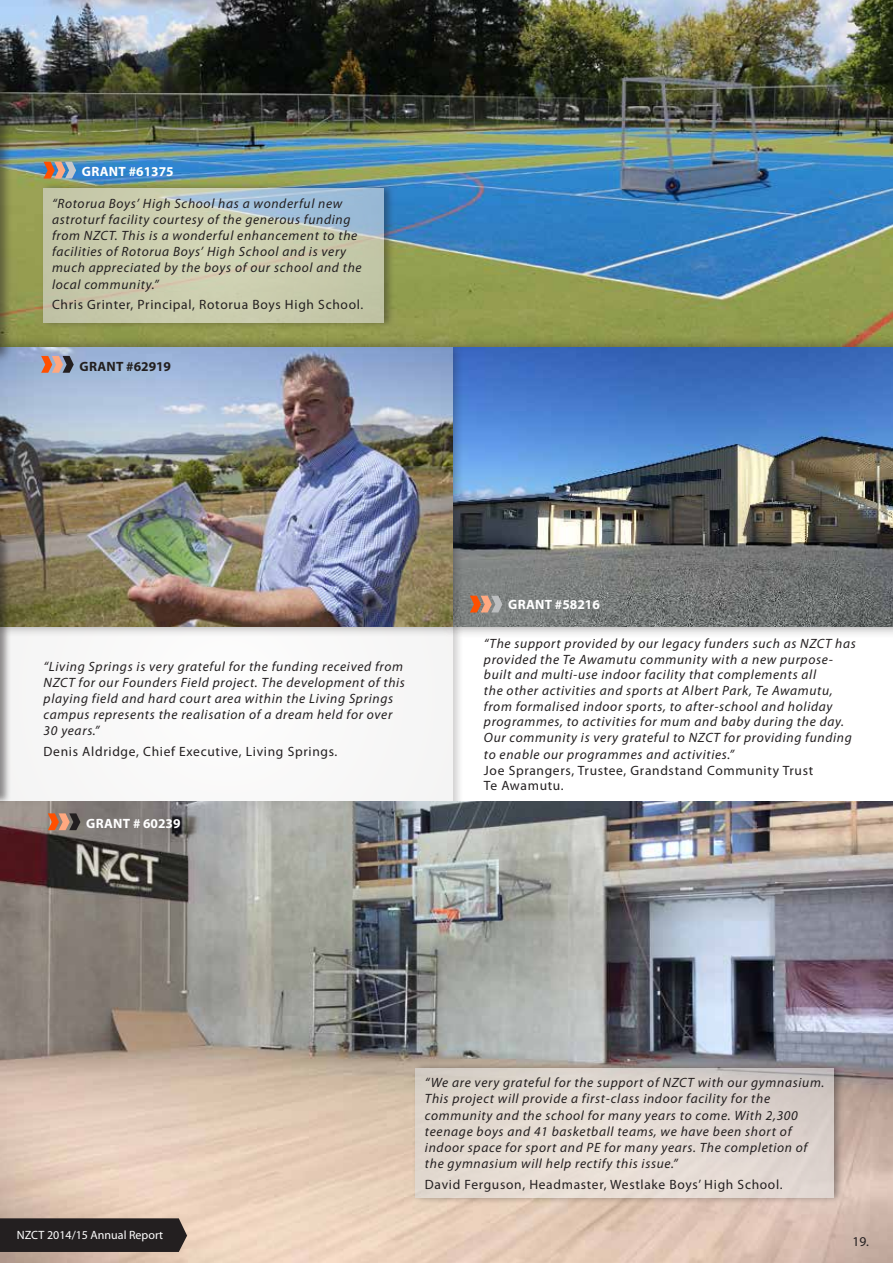
<style>
.page{position:relative;width:893px;height:1263px;background:#fff}
.page>*{position:absolute;margin:0;border:0;box-sizing:border-box;transform-origin:0 0}
.t1{font:italic 13.5px/16.2px "Myriad Pro";letter-spacing:.05em;color:#231f20}
.t2{font:13.5px/15px "Myriad Pro";letter-spacing:.05em;color:#231f20}
.t3{font:700 13.5px "Myriad Pro";letter-spacing:.01em;color:#fff}
.t4{font:700 13.5px "Myriad Pro";letter-spacing:.01em;color:#231f20}
.t5{font:12px "Myriad Pro";color:#fff}
</style>
<div class="page">
<div style="left:0;top:576px;width:453px;height:234px;background:#f9f8f8"></div>
<img style="left:0;top:802px;width:893px;height:461px">
<div style="left:0;top:1218px;width:187px;height:34px;background:#231f20"></div>
<div style="left:413px;top:1061px;width:432px;height:144px;background:#231f20;opacity:.7"></div>
<div style="left:416px;top:1068px;width:417px;height:130px;background:linear-gradient(to bottom,#d8d0ca,#e9ded6)"></div>
<svg style="left:48px;top:813px;width:32px;height:17px"></svg>
<img style="left:0;top:0;width:893px;height:335px">
<div style="left:441px;top:335px;width:452px;height:303px;background:#231f20;opacity:.5"></div>
<div style="left:0;top:335px;width:464px;height:303px;background:#231f20;opacity:.5"></div>
<svg style="left:44px;top:162px;width:32px;height:16px"></svg>
<div style="left:40px;top:181px;width:355px;height:149px;background:#231f20;opacity:.7"></div>
<svg style="left:44px;top:188px;width:340px;height:135px;background:#c4c9b2"></svg>
<div style="left:0;top:39px;width:13px;height:324px;background:#231f20;opacity:.5"></div>
<svg style="left:470px;top:596px;width:32px;height:16px"></svg>
<svg style="left:41px;top:356px;width:33px;height:17px"></svg>
<div style="left:0;top:536px;width:11px;height:270px;background:#231f20;opacity:.5"></div>
<p class="t3" style="left:82px;top:164px;width:93px">GRANT #61375</p>
<p class="t1" style="left:52px;top:195px;width:311px">“Rotorua Boys’ High School has a wonderful new astroturf facility courtesy of the generous funding from NZCT. This is a wonderful enhancement to the facilities of Rotorua Boys’ High School and is very much appreciated by the boys of our school and the local community.”</p>
<p class="t2" style="left:52px;top:297px;width:313px">Chris Grinter, Principal, Rotorua Boys High School.</p>
<p class="t4" style="left:80px;top:358px;width:93px">GRANT #62919</p>
<p class="t1" style="left:44px;top:658px;width:363px">“Living Springs is very grateful for the funding received from NZCT for our Founders Field project. The development of this playing field and hard court area within the Living Springs campus represents the realisation of a dream held for over 30 years.”</p>
<p class="t2" style="left:44px;top:744px;width:295px">Denis Aldridge, Chief Executive, Living Springs.</p>
<p class="t3" style="left:86px;top:816px;width:96px">GRANT # 60239</p>
<p class="t3" style="left:508px;top:597px;width:93px">GRANT #58216</p>
<p class="t1" style="left:484px;top:636px;width:373px;line-height:15.8px">“The support provided by our legacy funders such as NZCT has provided the Te Awamutu community with a new purpose&shy;built and multi-use indoor facility that complements all<br>the other activities and sports at Albert Park, Te Awamutu, from formalised indoor sports, to after-school and holiday programmes, to activities for mum and baby during the day.<br>Our community is very grateful to NZCT for providing funding to enable our programmes and activities.”</p>
<p class="t2" style="left:484px;top:763px;width:331px">Joe Sprangers, Trustee, Grandstand Community Trust<br>Te Awamutu.</p>
<p class="t5" style="left:17px;top:1228px;width:148px">NZCT 2014/15 Annual Report</p>
<p class="t1" style="left:425px;top:1075px;width:401px">“We are very grateful for the support of NZCT with our gymnasium.<br>This project will provide a first-class indoor facility for the community and the school for many years to come. With 2,300 teenage boys and 41 basketball teams, we have been short of indoor space for sport and PE for many years. The completion of the gymnasium will help rectify this issue.”</p>
<p class="t2" style="left:425px;top:1177px;width:359px">David Ferguson, Headmaster, Westlake Boys’ High School.</p>
<p class="t2" style="left:852px;top:1234px;width:18px">19.</p>
</div>
